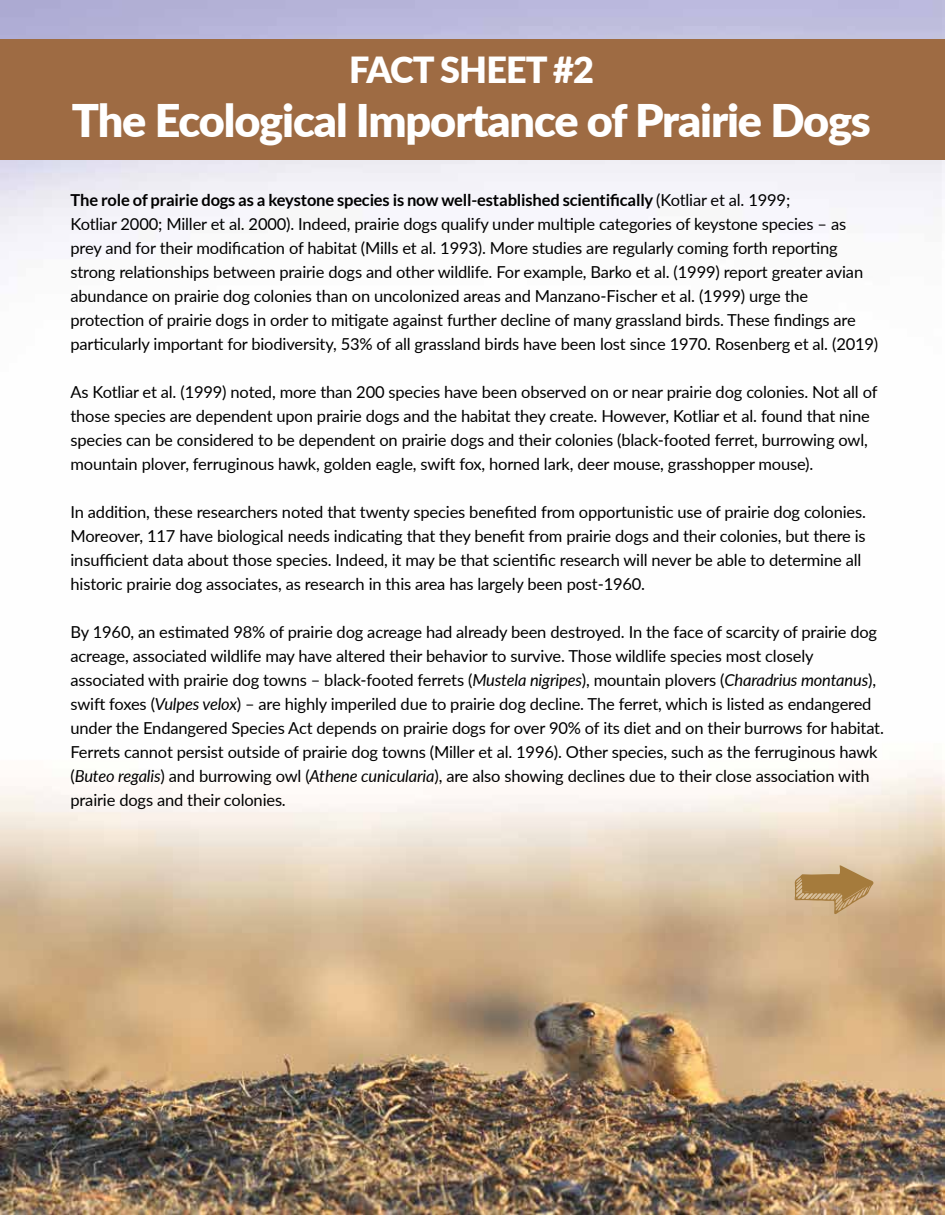
<style>
.page{position:relative;width:945px;height:1215px;background:#fff}
.page>*{position:absolute;margin:0;border:0;box-sizing:border-box;transform-origin:0 0}
.t1{font:900 45px "Lato";letter-spacing:-.025em;color:#fff}
.t2{font:900 36px "Lato";letter-spacing:-.025em;color:#fff}
.t3{font:16.5px/24px "Lato";letter-spacing:-.01em;color:#000}
.s1{font-weight:700}
.s2{font-style:italic}
</style>
<div class="page">
<img style="left:0;top:0;width:945px;height:1215px">
<div style="left:0;top:39px;width:945px;height:120px;background:#9e6b43"></div>
<svg style="left:794px;top:865px;width:80px;height:49px;background:#c19f70"></svg>
<h2 class="t2" style="left:349px;top:43px;width:246px">FACT SHEET #2</h2>
<h1 class="t1" style="left:72px;top:87px;width:801px">The Ecological Importance of Prairie Dogs</h1>
<p class="t3" style="left:71px;top:187px;width:809px"><span class="s1">The role of prairie dogs as a keystone species is now well-established scientifically</span> (Kotliar et al. 1999;<br>Kotliar 2000; Miller et al. 2000). Indeed, prairie dogs qualify under multiple categories of keystone species – as prey and for their modification of habitat (Mills et al. 1993). More studies are regularly coming forth reporting strong relationships between prairie dogs and other wildlife. For example, Barko et al. (1999) report greater avian abundance on prairie dog colonies than on uncolonized areas and Manzano-Fischer et al. (1999) urge the protection of prairie dogs in order to mitigate against further decline of many grassland birds. These findings are particularly important for biodiversity, 53% of all grassland birds have been lost since 1970. Rosenberg et al. (2019)</p>
<p class="t3" style="left:71px;top:379px;width:809px">As Kotliar et al. (1999) noted, more than 200 species have been observed on or near prairie dog colonies. Not all of those species are dependent upon prairie dogs and the habitat they create. However, Kotliar et al. found that nine species can be considered to be dependent on prairie dogs and their colonies (black-footed ferret, burrowing owl, mountain plover, ferruginous hawk, golden eagle, swift fox, horned lark, deer mouse, grasshopper mouse).</p>
<p class="t3" style="left:71px;top:499px;width:797px">In addition, these researchers noted that twenty species benefited from opportunistic use of prairie dog colonies.<br>Moreover, 117 have biological needs indicating that they benefit from prairie dogs and their colonies, but there is insufficient data about those species. Indeed, it may be that scientific research will never be able to determine all historic prairie dog associates, as research in this area has largely been post-1960.</p>
<p class="t3" style="left:71px;top:619px;width:815px">By 1960, an estimated 98% of prairie dog acreage had already been destroyed. In the face of scarcity of prairie dog acreage, associated wildlife may have altered their behavior to survive. Those wildlife species most closely associated with prairie dog towns – black-footed ferrets (<span class="s2">Mustela nigripes</span>), mountain plovers (<span class="s2">Charadrius montanus</span>), swift foxes (<span class="s2">Vulpes velox</span>) – are highly imperiled due to prairie dog decline. The ferret, which is listed as endangered under the Endangered Species Act depends on prairie dogs for over 90% of its diet and on their burrows for habitat.<br>Ferrets cannot persist outside of prairie dog towns (Miller et al. 1996). Other species, such as the ferruginous hawk (<span class="s2">Buteo regalis</span>) and burrowing owl (<span class="s2">Athene cunicularia</span>), are also showing declines due to their close association with prairie dogs and their colonies.</p>
</div>
